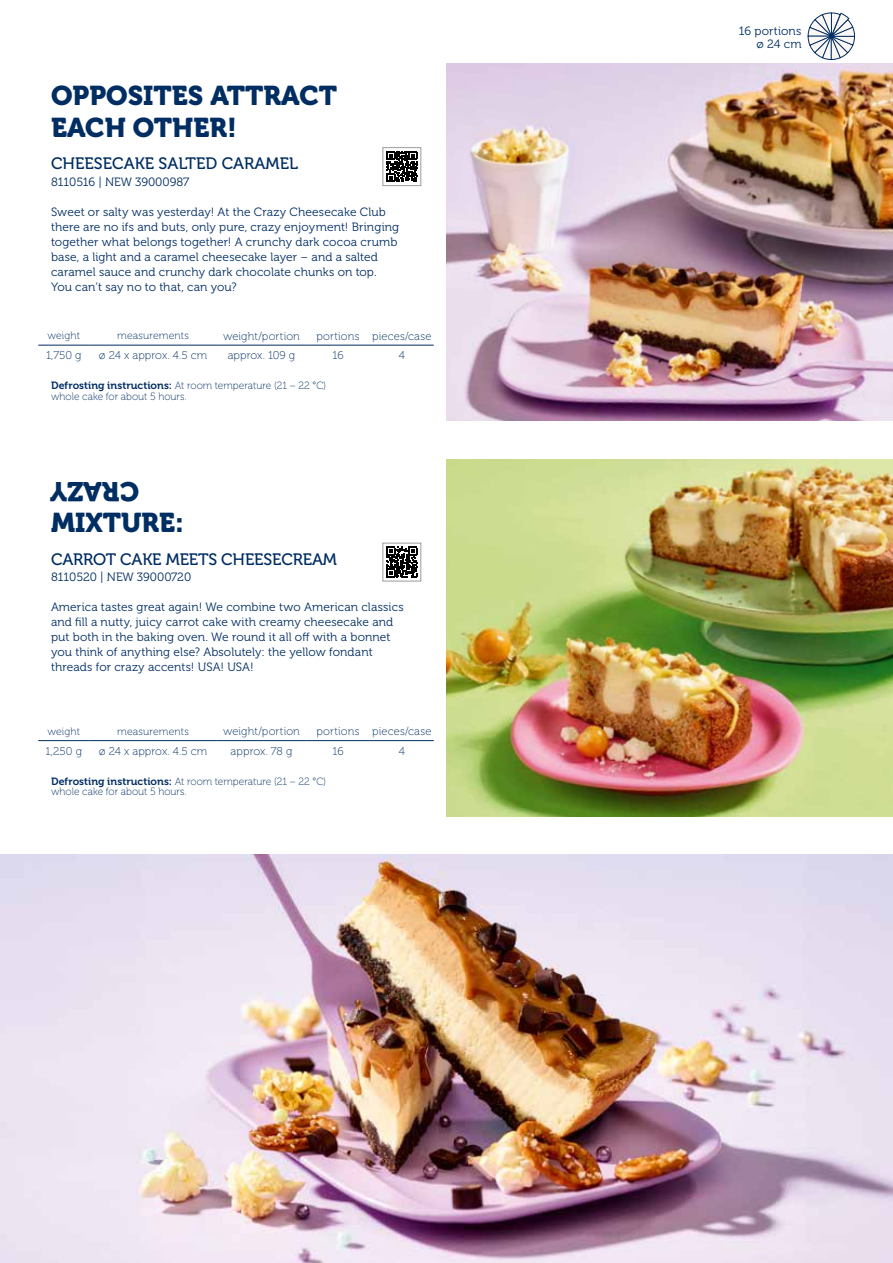
<style>
.page{position:relative;width:893px;height:1263px;background:#fff}
.page>*{position:absolute;margin:0;border:0;box-sizing:border-box;transform-origin:0 0}
.t1{font:27px/31.5px "Museo 900";color:#002d62}
.t2{font:16.5px "Museo 500";letter-spacing:-.01em;color:#002d62}
.t3{font:12px/15px "Museo 300";letter-spacing:.01em;color:#002d62}
.t4{font:11.25px "Museo 100";letter-spacing:.01em;color:#002d62}
.t5{font:10.5px/10.5px "Museo 100";letter-spacing:.005em;color:#002d62}
.s1{font-family:"Museo 700"}
</style>
<div class="page">
<img style="left:446px;top:64px;width:447px;height:357px">
<img style="left:446px;top:459px;width:447px;height:357px">
<img style="left:0;top:855px;width:893px;height:408px">
<svg style="left:386px;top:151px;width:32px;height:31px"></svg>
<svg style="left:387px;top:151px;width:30px;height:31px"></svg>
<div style="left:383px;top:147px;width:38px;height:39px;border:1px solid #9c9c9d"></div>
<hr style="left:38px;top:345px;width:51px;height:1px;background:#002d62">
<hr style="left:89px;top:345px;width:128px;height:1px;background:#002d62">
<hr style="left:217px;top:345px;width:89px;height:1px;background:#002d62">
<hr style="left:306px;top:345px;width:64px;height:1px;background:#002d62">
<hr style="left:370px;top:345px;width:64px;height:1px;background:#002d62">
<svg style="left:386px;top:546px;width:32px;height:32px"></svg>
<svg style="left:387px;top:547px;width:30px;height:30px"></svg>
<div style="left:383px;top:543px;width:38px;height:38px;border:1px solid #9c9c9d"></div>
<hr style="left:38px;top:740px;width:51px;height:1px;background:#002d62">
<hr style="left:89px;top:740px;width:128px;height:1px;background:#002d62">
<hr style="left:217px;top:740px;width:89px;height:1px;background:#002d62">
<hr style="left:306px;top:740px;width:64px;height:1px;background:#002d62">
<hr style="left:370px;top:740px;width:64px;height:1px;background:#002d62">
<svg style="left:808px;top:13px;width:47px;height:47px"></svg>
<h1 class="t1" style="left:51px;top:81px;width:288px">OPPOSITES ATTRACT<br>EACH OTHER!</h1>
<h2 class="t2" style="left:51px;top:155px;width:249px">CHEESECAKE SALTED CARAMEL</h2>
<p class="t3" style="left:51px;top:174px;width:140px">8110516 | NEW 39000987</p>
<p class="t3" style="left:51px;top:204px;width:350px">Sweet or salty was yesterday! At the Crazy Cheesecake Club there are no ifs and buts, only pure, crazy enjoyment! Bringing together what belongs together! A crunchy dark cocoa crumb base, a light and a caramel cheesecake layer – and a salted caramel sauce and crunchy dark chocolate chunks on top.<br>You can‘t say no to that, can you?</p>
<p class="t5" style="left:47px;top:331px;width:34px">weight</p>
<p class="t5" style="left:117px;top:331px;width:73px">measurements</p>
<p class="t4" style="left:223px;top:330px;width:78px">weight/portion</p>
<p class="t4" style="left:316px;top:330px;width:116px">portions pieces/case</p>
<p class="t4" style="left:46px;top:349px;width:37px">1,750 g</p>
<p class="t4" style="left:99px;top:349px;width:110px">ø 24 x approx. 4.5 cm</p>
<p class="t4" style="left:228px;top:349px;width:69px">approx. 109 g</p>
<p class="t4" style="left:332px;top:349px;width:13px">16</p>
<p class="t4" style="left:399px;top:349px;width:8px">4</p>
<p class="t5" style="left:51px;top:380px;width:277px"><span class="s1">Defrosting instructions:</span> At room temperature (21 – 22 °C) whole cake for about 5 hours.</p>
<h1 class="t1" style="left:139px;top:506px;width:91px;rotate:-180deg">CRAZY</h1>
<h1 class="t1" style="left:51px;top:507px;width:135px">MIXTURE:</h1>
<h2 class="t2" style="left:51px;top:550px;width:287px">CARROT CAKE MEETS CHEESECREAM</h2>
<p class="t3" style="left:51px;top:570px;width:142px">8110520 | NEW 39000720</p>
<p class="t3" style="left:51px;top:600px;width:354px">America tastes great again! We combine two American classics and fill a nutty, juicy carrot cake with creamy cheesecake and put both in the baking oven. We round it all off with a bonnet you think of anything else? Absolutely: the yellow fondant threads for crazy accents! USA! USA!</p>
<p class="t5" style="left:47px;top:726px;width:34px">weight</p>
<p class="t5" style="left:117px;top:726px;width:73px">measurements</p>
<p class="t4" style="left:223px;top:725px;width:78px">weight/portion</p>
<p class="t4" style="left:316px;top:725px;width:116px">portions pieces/case</p>
<p class="t4" style="left:45px;top:745px;width:38px">1,250 g</p>
<p class="t4" style="left:99px;top:745px;width:110px">ø 24 x approx. 4.5 cm</p>
<p class="t4" style="left:231px;top:745px;width:63px">approx. 78 g</p>
<p class="t4" style="left:332px;top:745px;width:13px">16</p>
<p class="t4" style="left:399px;top:745px;width:8px">4</p>
<p class="t5" style="left:51px;top:776px;width:277px"><span class="s1">Defrosting instructions:</span> At room temperature (21 – 22 °C) whole cake for about 5 hours.</p>
<p class="t3" style="left:739px;top:24px;width:64px;line-height:13.5px;text-align:right">16 portions ø 24 cm</p>
</div>
